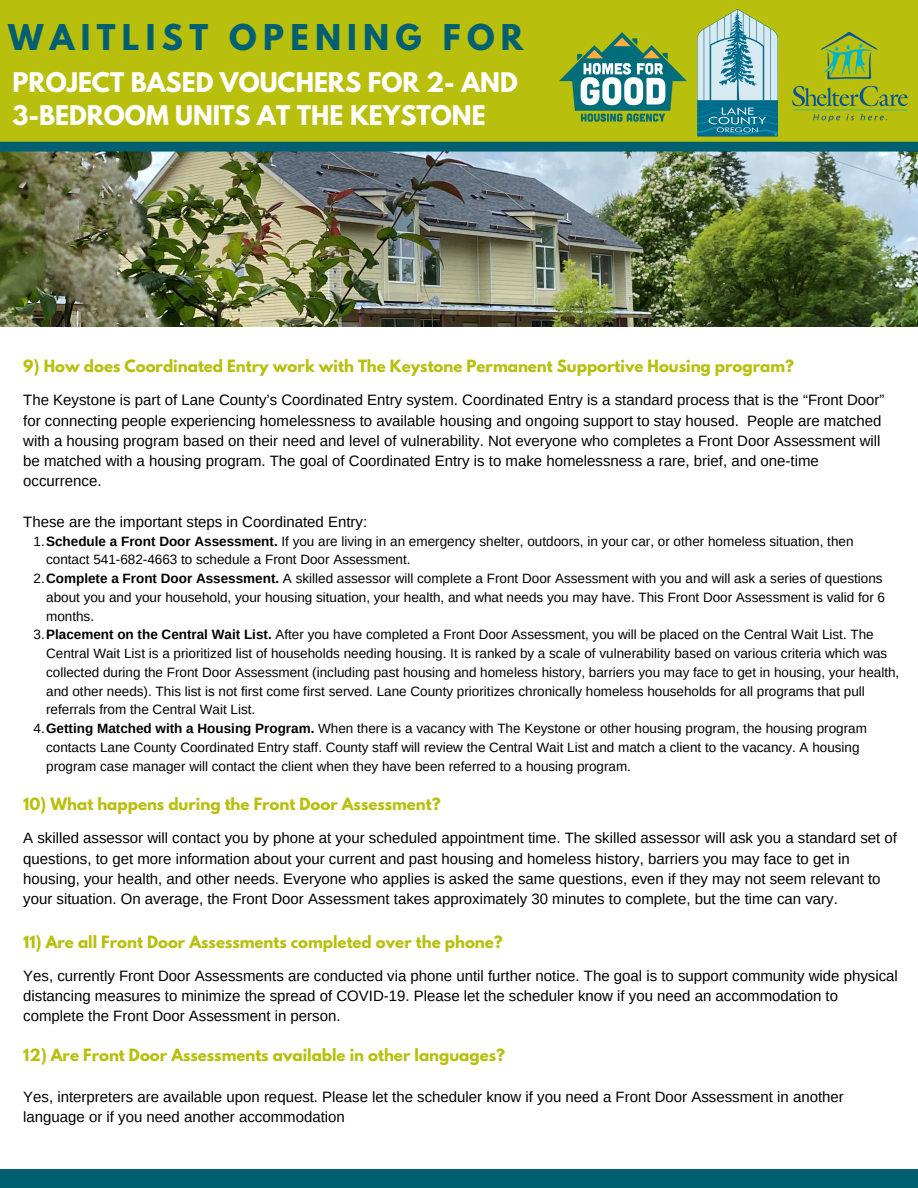
<style>
.page{position:relative;width:918px;height:1188px;background:#fff}
.page>*{position:absolute;margin:0;border:0;box-sizing:border-box;transform-origin:0 0}
.t1{font:700 31.5px "League Spartan";letter-spacing:.2em;color:#006072}
.t2{font:700 24px/32.7px "League Spartan";color:#fff}
.t3{font:15px/20.2px "Arimo";color:#000}
.t4{font:700 15px "League Spartan";color:#b8bf0d}
.t5{font:13.5px/18.8px "Arimo";color:#000}
.s1{font-weight:700}
</style>
<div class="page">
<div style="left:0;top:0;width:918px;height:146px;background:#b8bf0d"></div>
<div style="left:0;top:1169px;width:918px;height:19px;background:#006072"></div>
<img style="left:0;top:152px;width:918px;height:174px">
<img style="left:559px;top:32px;width:128px;height:89px">
<img style="left:698px;top:9px;width:80px;height:127px">
<img style="left:792px;top:32px;width:115px;height:89px">
<svg style="left:0;top:142px;width:918px;height:10px;background:#066273"></svg>
<p class="t1" style="left:8px;top:21px;width:517px">WAITLIST OPENING FOR</p>
<p class="t2" style="left:13px;top:69px;width:507px">PROJECT BASED VOUCHERS FOR 2- AND<br>3-BEDROOM UNITS AT THE KEYSTONE</p>
<p class="t4" style="left:23px;top:359px;width:772px">9) How does Coordinated Entry work with The Keystone Permanent Supportive Housing program?</p>
<p class="t3" style="left:23px;top:390px;width:863px">The Keystone is part of Lane County’s Coordinated Entry system. Coordinated Entry is a standard process that is the “Front Door” for connecting people experiencing homelessness to available housing and ongoing support to stay housed. People are matched with a housing program based on their need and level of vulnerability. Not everyone who completes a Front Door Assessment will be matched with a housing program. The goal of Coordinated Entry is to make homelessness a rare, brief, and one-time occurrence.</p>
<p class="t3" style="left:23px;top:512px;width:346px">These are the important steps in Coordinated Entry:</p>
<p class="t5" style="left:46px;top:532px;width:809px;text-indent:-13px">1.<span class="s1">Schedule a Front Door Assessment.</span> If you are living in an emergency shelter, outdoors, in your car, or other homeless situation, then contact 541-682-4663 to schedule a Front Door Assessment.</p>
<p class="t5" style="left:46px;top:569px;width:841px;text-indent:-13px">2.<span class="s1">Complete a Front Door Assessment.</span> A skilled assessor will complete a Front Door Assessment with you and will ask a series of questions about you and your household, your housing situation, your health, and what needs you may have. This Front Door Assessment is valid for 6 months.</p>
<p class="t5" style="left:46px;top:625px;width:855px;text-indent:-13px">3.<span class="s1">Placement on the Central Wait List.</span> After you have completed a Front Door Assessment, you will be placed on the Central Wait List. The Central Wait List is a prioritized list of households needing housing. It is ranked by a scale of vulnerability based on various criteria which was collected during the Front Door Assessment (including past housing and homeless history, barriers you may face to get in housing, your health, and other needs). This list is not first come first served. Lane County prioritizes chronically homeless households for all programs that pull referrals from the Central Wait List.</p>
<p class="t5" style="left:46px;top:719px;width:822px;text-indent:-13px">4.<span class="s1">Getting Matched with a Housing Program.</span> When there is a vacancy with The Keystone or other housing program, the housing program contacts Lane County Coordinated Entry staff. County staff will review the Central Wait List and match a client to the vacancy. A housing program case manager will contact the client when they have been referred to a housing program.</p>
<p class="t4" style="left:23px;top:797px;width:419px">10) What happens during the Front Door Assessment?</p>
<p class="t3" style="left:23px;top:828px;width:875px">A skilled assessor will contact you by phone at your scheduled appointment time. The skilled assessor will ask you a standard set of questions, to get more information about your current and past housing and homeless history, barriers you may face to get in housing, your health, and other needs. Everyone who applies is asked the same questions, even if they may not seem relevant to your situation. On average, the Front Door Assessment takes approximately 30 minutes to complete, but the time can vary.</p>
<p class="t4" style="left:23px;top:934px;width:481px">11) Are all Front Door Assessments completed over the phone?</p>
<p class="t3" style="left:23px;top:965px;width:876px">Yes, currently Front Door Assessments are conducted via phone until further notice. The goal is to support community wide physical distancing measures to minimize the spread of COVID-19. Please let the scheduler know if you need an accommodation to complete the Front Door Assessment in person.</p>
<p class="t4" style="left:23px;top:1047px;width:483px">12) Are Front Door Assessments available in other languages?</p>
<p class="t3" style="left:23px;top:1087px;width:822px">Yes, interpreters are available upon request. Please let the scheduler know if you need a Front Door Assessment in another language or if you need another accommodation</p>
</div>
